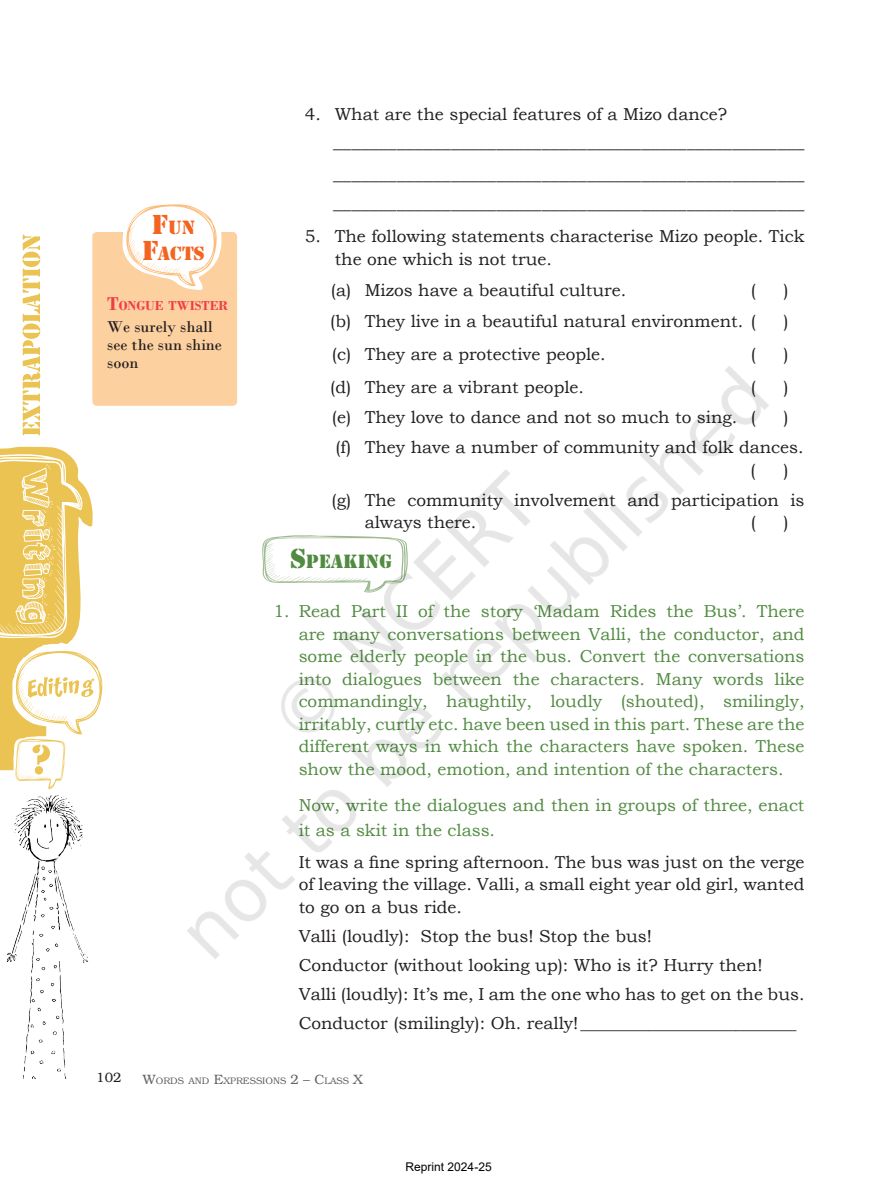
<style>
.page{position:relative;width:893px;height:1183px;background:#fff}
.page>*{position:absolute;margin:0;border:0;box-sizing:border-box;transform-origin:0 0}
.t1{font:18px/32.4px "Minion Pro";color:#231f20}
.t2{font:17.85px "Stencil Std";color:#518b41}
.t3{font:17.85px/25.5px "Stencil Std";color:#f36421;text-align:center}
.t4{font:17.25px/22.5px "Bookman Old Style";color:#231f20}
.t5{font:17.25px/22.5px "Bookman Old Style";color:#518b41;text-align:justify}
.t6{font:16.5px/18px "Bodoni";color:#231f20}
.t7{font:700 13.65px "Bodoni";color:#ee3d49}
.t8{font:13.5px "Bookman";color:#231f20}
.t9{font:12px "Arial";color:#000}
.t10{font:9.45px "Bookman";color:#636366}
.s1{font-size:25.5px}
.s2{font-size:19.5px}
.s3{font-size:13.5px}
</style>
<div class="page">
<img style="left:0;top:204px;width:238px;height:875px">
<img style="left:83px;top:291px;width:686px;height:702px">
<p class="t3" style="left:142px;top:215px;width:64px"><span class="s1">F</span>UN<br><span class="s1">F</span>ACTS</p>
<p class="t7" style="left:107px;top:297px;width:122px"><span class="s2">T</span>ONGUE TWISTER</p>
<p class="t6" style="left:107px;top:318px;width:116px">We surely shall see the sun shine soon</p>
<p class="t4" style="left:304px;top:103px;width:423px">4. What are the special features of a Mizo dance?</p>
<p class="t1" style="left:333px;top:126px;width:472px">____________________________________________________ ____________________________________________________</p>
<p class="t1" style="left:333px;top:187px;width:472px">____________________________________________________</p>
<p class="t4" style="left:334px;top:225px;width:471px;text-indent:-30px">5. The following statements characterise Mizo people. Tick the one which is not true.</p>
<p class="t4" style="left:331px;top:279px;width:297px">(a) Mizos have a beautiful culture.</p>
<p class="t4" style="left:750px;top:279px;width:7px">(</p>
<p class="t4" style="left:783px;top:279px;width:7px">)</p>
<p class="t4" style="left:330px;top:310px;width:427px">(b) They live in a beautiful natural environment. (</p>
<p class="t4" style="left:783px;top:310px;width:7px">)</p>
<p class="t4" style="left:332px;top:343px;width:275px">(c) They are a protective people.</p>
<p class="t4" style="left:750px;top:343px;width:7px">(</p>
<p class="t4" style="left:783px;top:343px;width:7px">)</p>
<p class="t4" style="left:330px;top:376px;width:255px">(d) They are a vibrant people.</p>
<p class="t4" style="left:750px;top:376px;width:7px">(</p>
<p class="t4" style="left:783px;top:376px;width:7px">)</p>
<p class="t4" style="left:332px;top:406px;width:425px">(e) They love to dance and not so much to sing. (</p>
<p class="t4" style="left:335px;top:402px;width:469px;line-height:30px;text-indent:448px">) (f) They have a number of community and folk dances.</p>
<p class="t4" style="left:750px;top:459px;width:7px">(</p>
<p class="t4" style="left:331px;top:455px;width:474px;line-height:30px;text-indent:451px">) (g) The community involvement and participation is</p>
<p class="t4" style="left:364px;top:511px;width:113px">always there.</p>
<p class="t4" style="left:750px;top:511px;width:7px">(</p>
<p class="t4" style="left:783px;top:511px;width:7px">)</p>
<p class="t2" style="left:290px;top:549px;width:102px"><span class="s1">S</span>PEAKING</p>
<p class="t5" style="left:298px;top:600px;width:507px;text-indent:-25px">1. Read Part II of the story ‘Madam Rides the Bus’. There are many conversations between Valli, the conductor, and some elderly people in the bus. Convert the conversations into dialogues between the characters. Many words like commandingly, haughtily, loudly (shouted), smilingly, irritably, curtly etc. have been used in this part. These are the different ways in which the characters have spoken. These show the mood, emotion, and intention of the characters.</p>
<p class="t5" style="left:298px;top:792px;width:507px;line-height:25.5px">Now, write the dialogues and then in groups of three, enact it as a skit in the class.</p>
<p class="t4" style="left:298px;top:850px;width:507px;text-align:justify">It was a fine spring afternoon. The bus was just on the verge of leaving the village. Valli, a small eight year old girl, wanted to go on a bus ride.</p>
<p class="t4" style="left:298px;top:921px;width:507px;line-height:29px">Valli (loudly): Stop the bus! Stop the bus!<br>Conductor (without looking up): Who is it? Hurry then!<br>Valli (loudly): It’s me, I am the one who has to get on the bus.<br>Conductor (smilingly): Oh. really!_________________________</p>
<p class="t8" style="left:96px;top:1069px;width:27px">102</p>
<p class="t10" style="left:143px;top:1075px;width:221px"><span class="s3">W</span>ORDS AND <span class="s3">E</span>XPRESSIONS <span class="s3">2 – C</span>LASS <span class="s3">X</span></p>
<p class="t9" style="left:405px;top:1158px;width:88px">Reprint 2024-25</p>
</div>
